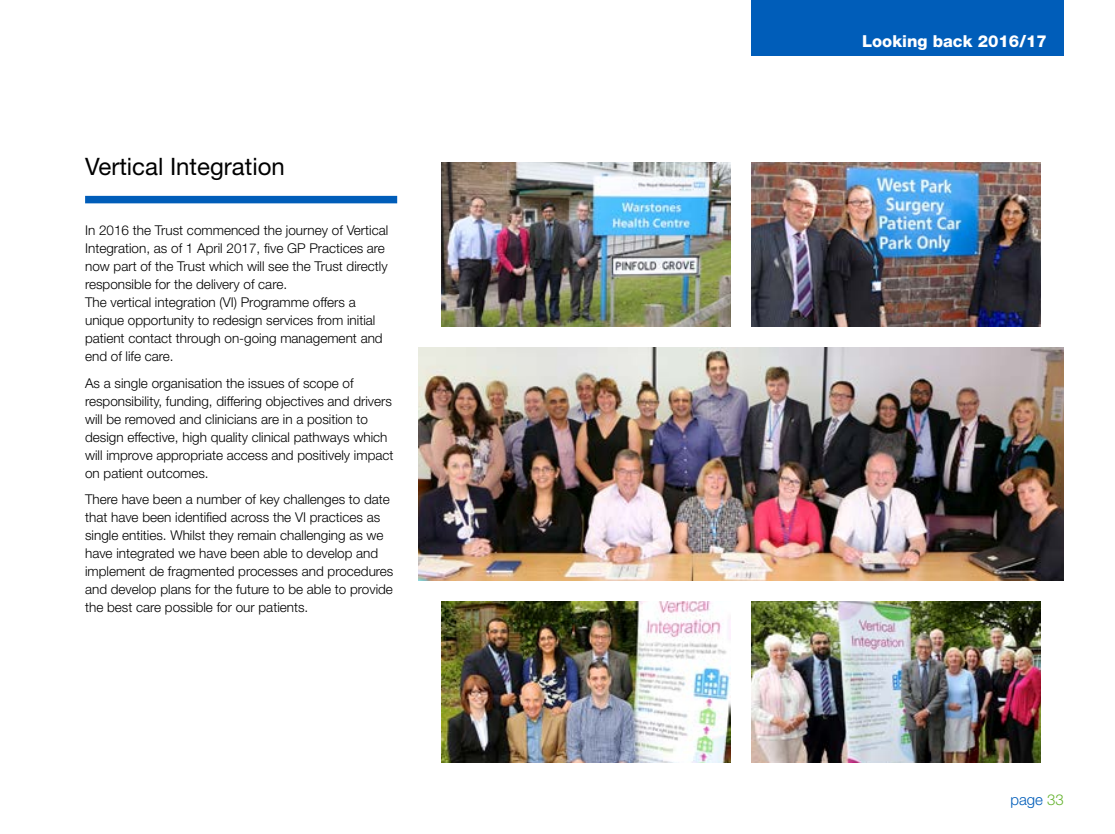
<style>
.page{position:relative;width:1115px;height:834px;background:#fff}
.page>*{position:absolute;margin:0;border:0;box-sizing:border-box;transform-origin:0 0}
.Sub_heading_Blue{font:24px "Helvetica Neue LT Std";color:#000}
.Top_of_right_Page_se{font:800 16.5px "Helvetica Neue LT Std";color:#fff}
.t1{font:300 15px "Helvetica Neue LT Std";color:#005db9}
.Body{font:300 13.5px/18px "Helvetica Neue LT Std";color:#000}
.s1{color:#65b32e}
</style>
<div class="page">
<div style="left:85px;top:196px;width:312px;height:7px;background:#005db9"></div>
<img style="left:441px;top:601px;width:289px;height:161px">
<img style="left:441px;top:162px;width:289px;height:164px">
<div style="left:751px;top:0;width:312px;height:55px;background:#005db9"></div>
<img style="left:418px;top:347px;width:645px;height:233px">
<img style="left:751px;top:601px;width:289px;height:161px">
<img style="left:751px;top:162px;width:289px;height:164px">
<p class="Sub_heading_Blue" style="left:85px;top:152px;width:201px">Vertical Integration</p>
<p class="Body" style="left:85px;top:221px;width:304px">In 2016 the Trust commenced the journey of Vertical Integration, as of 1 April 2017, five GP Practices are now part of the Trust which will see the Trust directly responsible for the delivery of care.<br>The vertical integration (VI) Programme offers a unique opportunity to redesign services from initial patient contact through on-going management and end of life care.</p>
<p class="Body" style="left:85px;top:373px;width:310px">As a single organisation the issues of scope of responsibility, funding, differing objectives and drivers will be removed and clinicians are in a position to design effective, high quality clinical pathways which will improve appropriate access and positively impact on patient outcomes.</p>
<p class="Body" style="left:85px;top:490px;width:310px">There have been a number of key challenges to date that have been identified across the VI practices as single entities. Whilst they remain challenging as we have integrated we have been able to develop and implement de fragmented processes and procedures and develop plans for the future to be able to provide the best care possible for our patients.</p>
<p class="Top_of_right_Page_se" style="left:861px;top:31px;width:186px">Looking back 2016/17</p>
<p class="t1" style="left:1010px;top:790px;width:55px">page <span class="s1">33</span></p>
</div>
